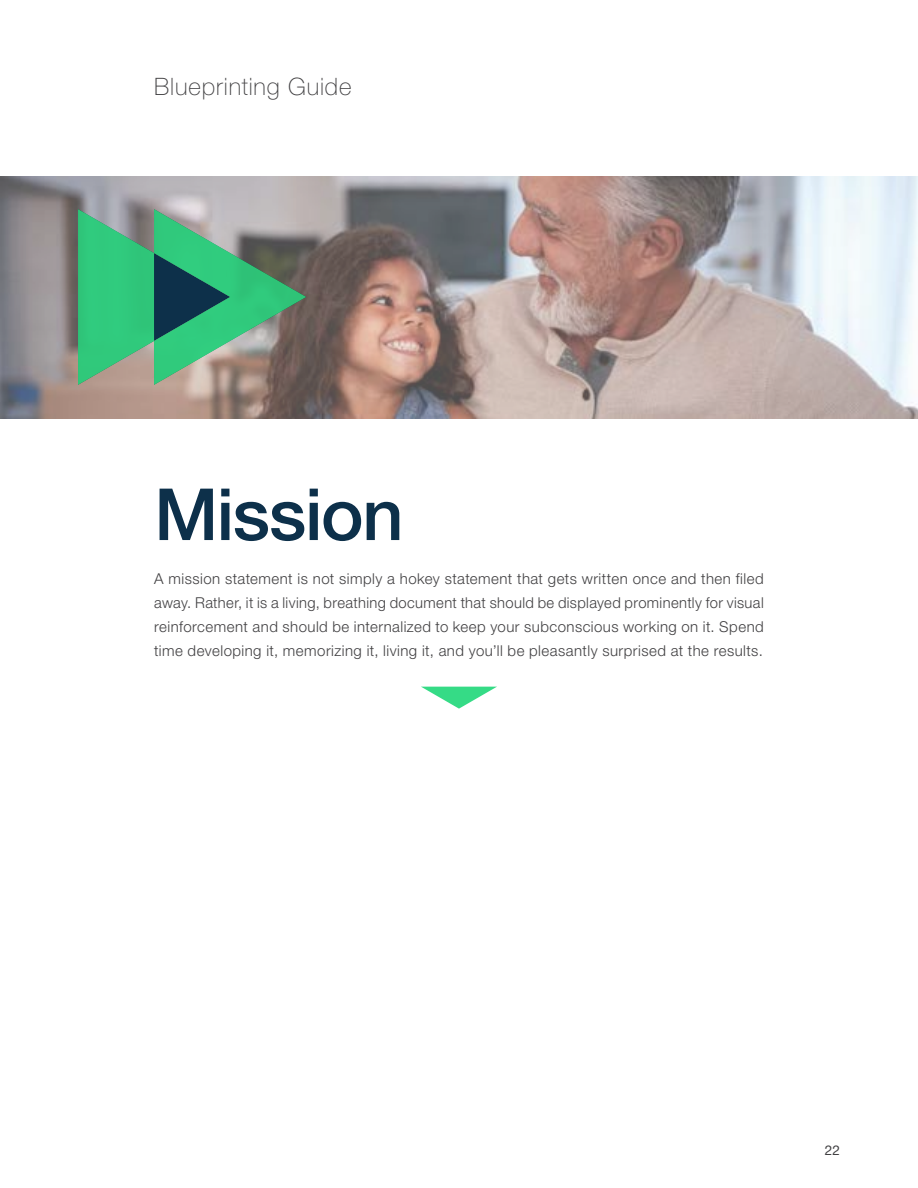
<style>
.page{position:relative;width:918px;height:1188px;background:#fff}
.page>*{position:absolute;margin:0;border:0;box-sizing:border-box;transform-origin:0 0}
.t1{font:500 72px "Helvetica Neue LT Pro";letter-spacing:-.02em;color:#0d304a}
.t2{font:100 24px "Helvetica Neue LT Pro";letter-spacing:.035em;color:#414042}
.t3{font:300 15px/24px "Helvetica Neue LT Pro";letter-spacing:.03em;color:#414042;text-align:justify}
.t4{font:13.5px "Helvetica Neue LT Pro";color:#414042}
</style>
<div class="page">
<img style="left:0;top:176px;width:918px;height:242px">
<svg style="left:78px;top:209px;width:228px;height:176px;background:#58a37d"></svg>
<svg style="left:421px;top:687px;width:76px;height:22px"></svg>
<h2 class="t2" style="left:154px;top:72px;width:199px">Blueprinting Guide</h2>
<h1 class="t1" style="left:154px;top:471px;width:251px">Mission</h1>
<p class="t3" style="left:154px;top:567px;width:611px">A mission statement is not simply a hokey statement that gets written once and then filed away. Rather, it is a living, breathing document that should be displayed prominently for visual reinforcement and should be internalized to keep your subconscious working on it. Spend time developing it, memorizing it, living it, and you’ll be pleasantly surprised at the results.</p>
<p class="t4" style="left:825px;top:1141px;width:17px">22</p>
</div>
